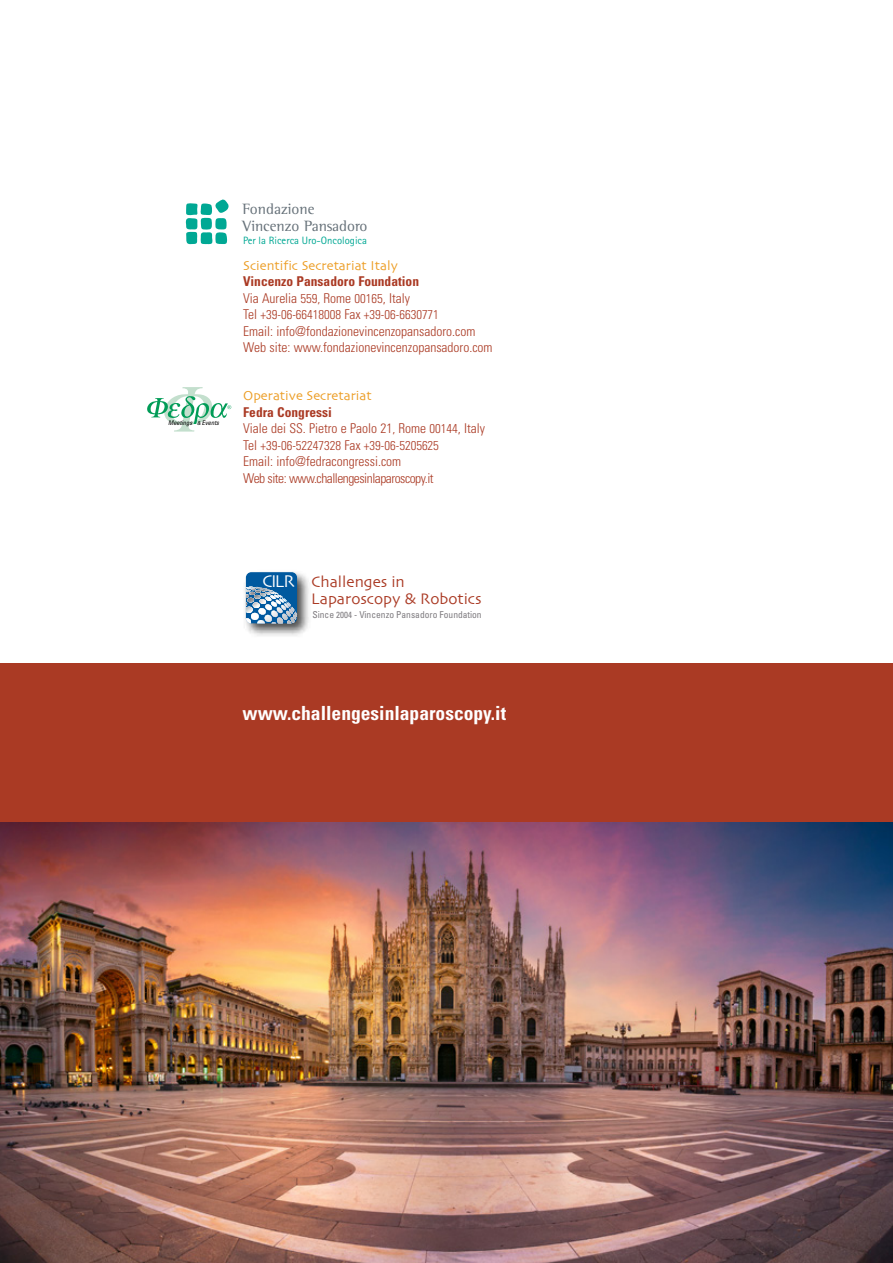
<style>
.page{position:relative;width:893px;height:1263px;background:#fff}
.page>*{position:absolute;margin:0;border:0;box-sizing:border-box;transform-origin:0 0}
.t1{font:700 condensed 19.5px "Univers LT Std";letter-spacing:-.005em;color:#fff}
.t2{font:15.9px/16.6px "Skia";color:#aa3a24}
.t3{font:15.3px/16.4px "Rotis Semi Serif Std";color:#657078}
.t4{font:300 condensed 13.5px/16.5px "Univers LT Std";color:#aa3a24}
.t5{font:300 condensed 13.5px/16.5px "Univers LT Std";letter-spacing:-.035em;color:#aa3a24}
.t6{font:700 condensed 13.5px/16.5px "Univers LT Std";color:#aa3a24}
.t7{font:13.5px "Skia";color:#ec9c22}
.t8{font:300 condensed 12.75px "Univers LT Std";color:#aa3a24}
.t9{font:10.65px "Rotis Sans Serif Std";color:#00a894}
.t10{font:condensed 9.45px "Univers LT Std";color:#7f7c80}
.t11{font:italic condensed 6.45px "Univers LT Std";color:#000}
.s1{font-size:5.4px}
.s2{font-weight:300}
.s3{font-weight:300;font-size:12.75px}
.s4{font-size:13.5px}
.s5{font-weight:700}
.s6{font-size:12.75px}
.s7{font-size:17.85px;color:#fff}
.s8{color:#fff}
.s9{font-size:8.85px}
</style>
<div class="page">
<div style="left:0;top:664px;width:893px;height:599px;background:#aa3a24"></div>
<img style="left:222px;top:572px;width:100px;height:92px">
<svg style="left:246px;top:572px;width:51px;height:51px;background:#4583b5"></svg>
<img style="left:248px;top:617px;width:49px;height:6px">
<img style="left:246px;top:587px;width:31px;height:7px">
<svg style="left:186px;top:199px;width:43px;height:46px"></svg>
<svg style="left:147px;top:387px;width:84px;height:45px"></svg>
<img style="left:0;top:823px;width:893px;height:440px">
<p class="t11" style="left:168px;top:419px;width:52px">Meetings <span class="s1">&amp;</span> Events</p>
<p class="t3" style="left:243px;top:201px;width:127px">Fondazione<br>Vincenzo Pansadoro</p>
<p class="t9" style="left:243px;top:234px;width:125px">Per la Ricerca Uro-Oncologica</p>
<p class="t7" style="left:243px;top:257px;width:156px">Scientific Secretariat Italy</p>
<p class="t6" style="left:243px;top:273px;width:177px">Vincenzo Pansadoro Foundation<br><span class="s2">Via Aurelia</span> <span class="s3">559,</span> <span class="s2">Rome</span> <span class="s3">00165</span><span class="s2">, Italy</span></p>
<p class="t8" style="left:243px;top:307px;width:197px"><span class="s4">Tel</span> +39-06-66418008 <span class="s4">Fax</span> +39-06-6630771</p>
<p class="t4" style="left:243px;top:323px;width:251px">Email: info@fondazionevincenzopansadoro.com<br>Web site: www.fondazionevincenzopansadoro.com</p>
<p class="t7" style="left:243px;top:388px;width:130px">Operative Secretariat</p>
<p class="t4" style="left:243px;top:404px;width:243px"><span class="s5">Fedra Congressi<br></span>Viale dei SS. Pietro e Paolo 21<span class="s6">,</span> Rome <span class="s6">00144</span>, Italy</p>
<p class="t8" style="left:243px;top:437px;width:197px"><span class="s4">Tel</span> +39-06-52247328 <span class="s4">Fax</span> +39-06-5205625</p>
<p class="t5" style="left:243px;top:453px;width:192px">Email: info@fedracongressi.com<br>Web site: www.challengesinlaparoscopy.it</p>
<p class="t2" style="left:311px;top:575px;width:172px;text-indent:-49px"><span class="s7">CILR</span> <span class="s8">C</span>hallenges in<br>Laparoscopy &amp; Robotics</p>
<p class="t10" style="left:312px;top:608px;width:171px">Since <span class="s9">2004</span> - Vincenzo Pansadoro Foundation</p>
<h1 class="t1" style="left:243px;top:701px;width:265px">www.challengesinlaparoscopy.it</h1>
</div>
